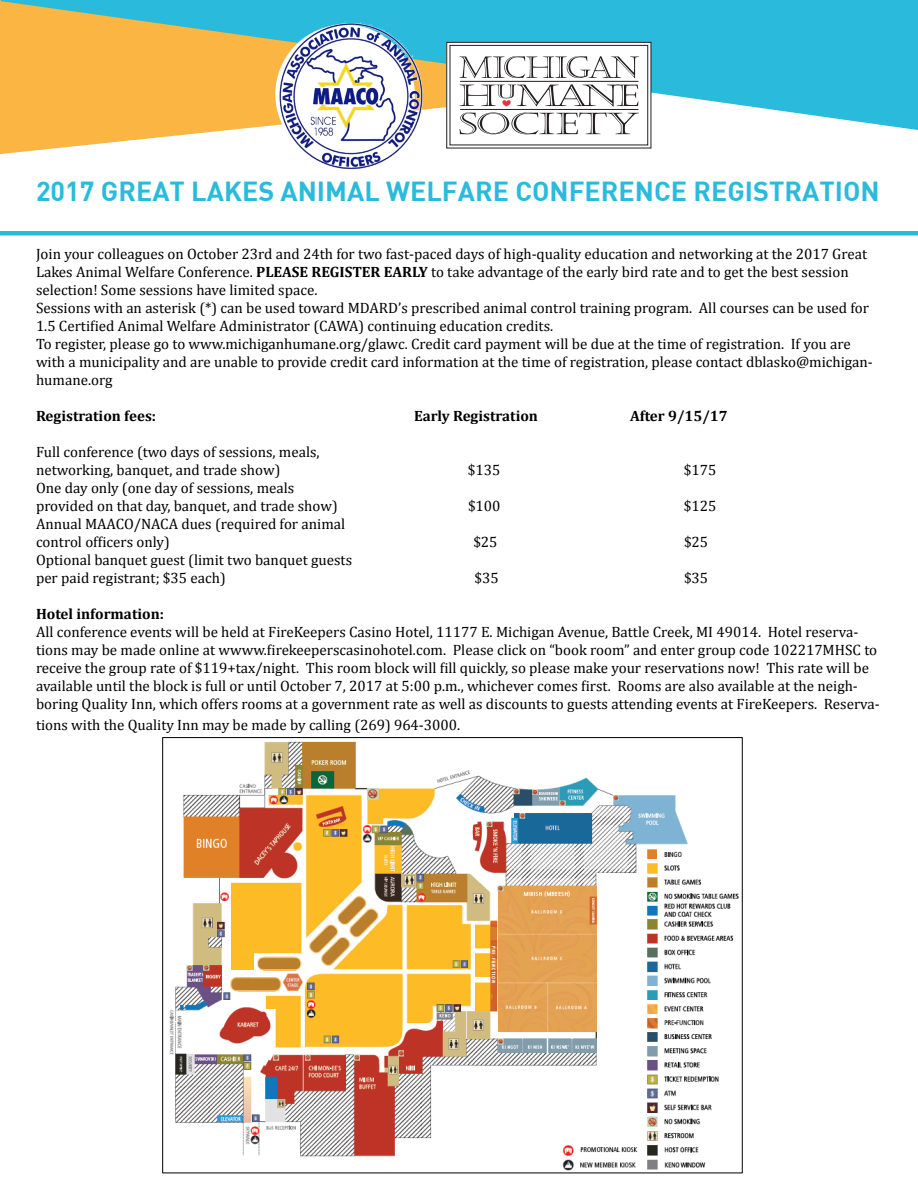
<style>
.page{position:relative;width:918px;height:1188px;background:#fff}
.page>*{position:absolute;margin:0;border:0;box-sizing:border-box;transform-origin:0 0}
.t1{font:27px "DIN Bold";color:#2abbdc}
.t2{font:15px/18px "Cambria";color:#000}
.t3{font:700 15px "Cambria";color:#000}
.s1{font-weight:700}
</style>
<div class="page">
<svg style="left:0;top:0;width:652px;height:154px"></svg>
<svg style="left:1px;top:0;width:917px;height:130px;background:#84bca5"></svg>
<div style="left:447px;top:42px;width:204px;height:106px;background:#fff"></div>
<div style="left:447px;top:42px;width:204px;height:106px;border:1px solid #231f20"></div>
<svg style="left:459px;top:56px;width:180px;height:22px"></svg>
<hr style="left:460px;top:81px;width:178px;height:1px;background:#231f20">
<div style="left:450px;top:45px;width:198px;height:100px;border:1px solid #231f20"></div>
<svg style="left:460px;top:84px;width:179px;height:51px"></svg>
<div style="left:0;top:231px;width:918px;height:5px;background:#2abbdc"></div>
<img style="left:266px;top:12px;width:165px;height:158px">
<img style="left:169px;top:741px;width:570px;height:430px">
<p class="t1" style="left:36px;top:174px;width:845px">2017 GREAT LAKES ANIMAL WELFARE CONFERENCE REGISTRATION</p>
<p class="t2" style="left:36px;top:244px;width:833px">Join your colleagues on October 23rd and 24th for two fast-paced days of high-quality education and networking at the 2017 Great<br>Lakes Animal Welfare Conference. <span class="s1">PLEASE REGISTER EARLY</span> to take advantage of the early bird rate and to get the best session selection! Some sessions have limited space.</p>
<p class="t2" style="left:36px;top:298px;width:835px">Sessions with an asterisk (*) can be used toward MDARD’s prescribed animal control training program. All courses can be used for<br>1.5 Certified Animal Welfare Administrator (CAWA) continuing education credits.</p>
<p class="t2" style="left:36px;top:334px;width:838px">To register, please go to www.michiganhumane.org/glawc. Credit card payment will be due at the time of registration. If you are with a municipality and are unable to provide credit card information at the time of registration, please contact dblasko@michigan&shy;humane.org</p>
<p class="t3" style="left:36px;top:405px;width:122px">Registration fees:</p>
<p class="t3" style="left:414px;top:405px;width:125px">Early Registration</p>
<p class="t3" style="left:630px;top:405px;width:99px">After 9/15/17</p>
<p class="t2" style="left:36px;top:442px;width:285px">Full conference (two days of sessions, meals,</p>
<p class="t2" style="left:36px;top:460px;width:246px">networking, banquet, and trade show)</p>
<p class="t2" style="left:468px;top:460px;width:34px">$135</p>
<p class="t2" style="left:684px;top:460px;width:34px">$175</p>
<p class="t2" style="left:36px;top:478px;width:260px">One day only (one day of sessions, meals</p>
<p class="t2" style="left:36px;top:496px;width:303px">provided on that day, banquet, and trade show)</p>
<p class="t2" style="left:468px;top:496px;width:34px">$100</p>
<p class="t2" style="left:684px;top:496px;width:34px">$125</p>
<p class="t2" style="left:36px;top:514px;width:311px">Annual MAACO/NACA dues (required for animal</p>
<p class="t2" style="left:36px;top:532px;width:135px">control officers only)</p>
<p class="t2" style="left:473px;top:532px;width:26px">$25</p>
<p class="t2" style="left:684px;top:532px;width:26px">$25</p>
<p class="t2" style="left:36px;top:550px;width:318px">Optional banquet guest (limit two banquet guests</p>
<p class="t2" style="left:36px;top:568px;width:191px">per paid registrant; $35 each)</p>
<p class="t2" style="left:475px;top:568px;width:26px">$35</p>
<p class="t2" style="left:684px;top:568px;width:26px">$35</p>
<p class="t3" style="left:36px;top:603px;width:129px">Hotel information:</p>
<p class="t2" style="left:36px;top:622px;width:845px">All conference events will be held at FireKeepers Casino Hotel, 11177 E. Michigan Avenue, Battle Creek, MI 49014. Hotel reserva&shy;tions may be made online at wwww.firekeeperscasinohotel.com. Please click on “book room” and enter group code 102217MHSC to receive the group rate of $119+tax/night. This room block will fill quickly, so please make your reservations now! This rate will be available until the block is full or until October 7, 2017 at 5:00 p.m., whichever comes first. Rooms are also available at the neigh&shy;boring Quality Inn, which offers rooms at a government rate as well as discounts to guests attending events at FireKeepers. Reserva-</p>
<p class="t2" style="left:36px;top:716px;width:426px">tions with the Quality Inn may be made by calling (269) 964-3000.</p>
</div>
